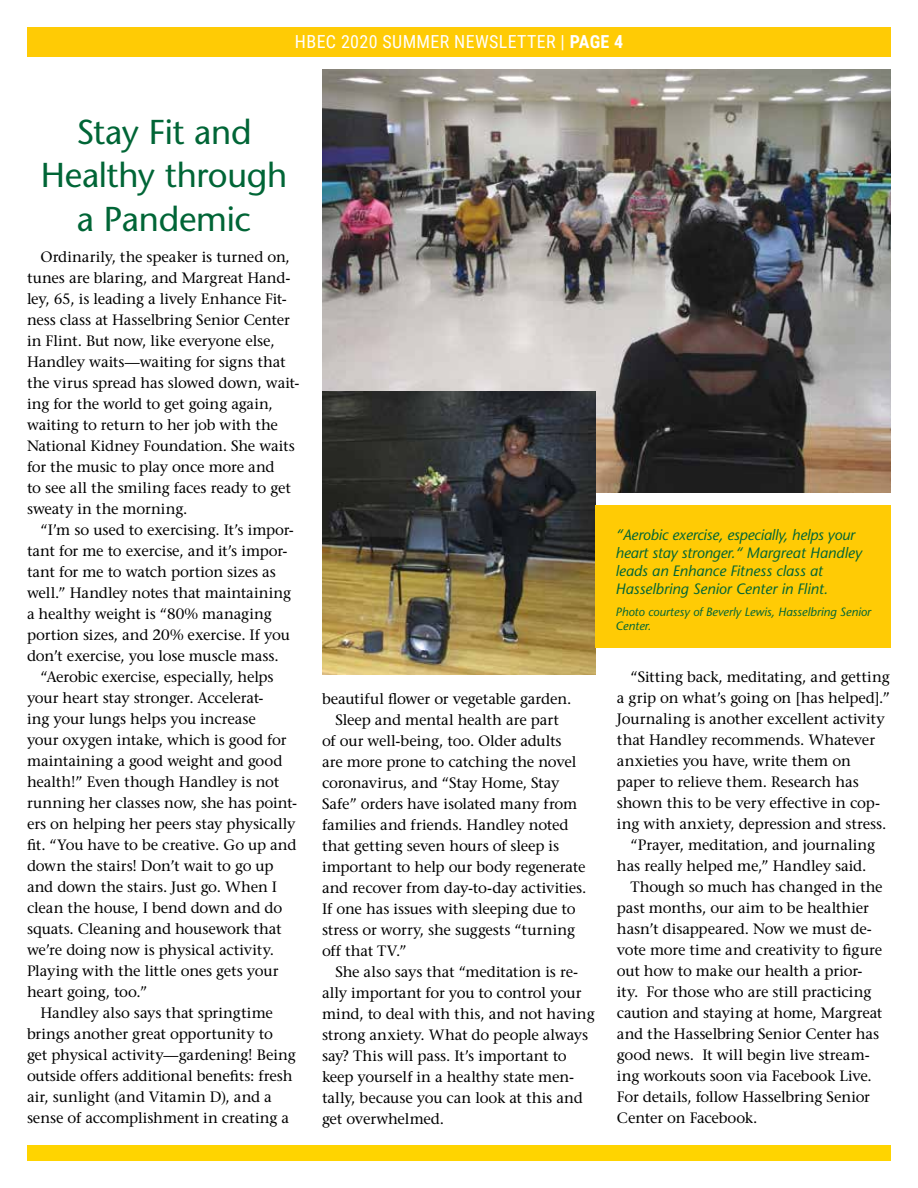
<style>
.page{position:relative;width:918px;height:1188px;background:#fff}
.page>*{position:absolute;margin:0;border:0;box-sizing:border-box;transform-origin:0 0}
.t1{font:34.5px/43.5px "Stone Sans";letter-spacing:-.01em;color:#006536;text-align:center}
.t2{font:18px "Roboto Condensed";letter-spacing:.02em;color:#fff}
.t3{font:15px/21px "Stone Serif";letter-spacing:-.01em;color:#000}
.t4{font:italic 15px/18px "Stone Sans";color:#006536}
.t5{font:italic 12px/13.5px "Stone Sans";color:#006536}
.s1{font-weight:700}
</style>
<div class="page">
<div style="left:27px;top:27px;width:863px;height:29px;background:#ffcb05"></div>
<div style="left:27px;top:1146px;width:864px;height:15px;background:#ffd400"></div>
<img style="left:322px;top:69px;width:569px;height:423px">
<img style="left:322px;top:392px;width:274px;height:283px">
<div style="left:596px;top:505px;width:295px;height:143px;background:#ffcb05"></div>
<p class="t2" style="left:295px;top:29px;width:330px">HBEC 2020 SUMMER NEWSLETTER | <span class="s1">PAGE 4</span></p>
<h1 class="t1" style="left:41px;top:110px;width:248px">Stay Fit and<br>Healthy through a Pandemic</h1>
<p class="t3" style="left:27px;top:247px;width:274px;text-indent:14px">Ordinarily, the speaker is turned on, tunes are blaring, and Margreat Hand&shy;ley, 65, is leading a lively Enhance Fit&shy;ness class at Hasselbring Senior Center in Flint. But now, like everyone else, Handley waits—waiting for signs that the virus spread has slowed down, wait&shy;ing for the world to get going again, waiting to return to her job with the National Kidney Foundation. She waits for the music to play once more and<br>to see all the smiling faces ready to get sweaty in the morning.</p>
<p class="t3" style="left:27px;top:520px;width:268px;text-indent:14px">“I’m so used to exercising. It’s impor&shy;tant for me to exercise, and it’s impor&shy;tant for me to watch portion sizes as well.” Handley notes that maintaining a healthy weight is “80% managing portion sizes, and 20% exercise. If you don’t exercise, you lose muscle mass.</p>
<p class="t3" style="left:41px;top:667px;width:235px">“Aerobic exercise, especially, helps</p>
<p class="t3" style="left:27px;top:688px;width:238px">your heart stay stronger. Accelerat-</p>
<p class="t3" style="left:27px;top:709px;width:230px">ing your lungs helps you increase</p>
<p class="t3" style="left:27px;top:730px;width:261px">your oxygen intake, which is good for</p>
<p class="t3" style="left:27px;top:751px;width:257px">maintaining a good weight and good</p>
<p class="t3" style="left:27px;top:772px;width:254px">health!” Even though Handley is not</p>
<p class="t3" style="left:27px;top:793px;width:272px">running her classes now, she has point-</p>
<p class="t3" style="left:27px;top:814px;width:270px">ers on helping her peers stay physically</p>
<p class="t3" style="left:27px;top:835px;width:271px">fit. “You have to be creative. Go up and</p>
<p class="t3" style="left:27px;top:856px;width:248px">down the stairs! Don’t wait to go up</p>
<p class="t3" style="left:27px;top:877px;width:252px">and down the stairs. Just go. When I</p>
<p class="t3" style="left:27px;top:898px;width:257px">clean the house, I bend down and do</p>
<p class="t3" style="left:27px;top:919px;width:256px">squats. Cleaning and housework that</p>
<p class="t3" style="left:27px;top:940px;width:249px">we’re doing now is physical activity.</p>
<p class="t3" style="left:27px;top:961px;width:253px">Playing with the little ones gets your</p>
<p class="t3" style="left:27px;top:982px;width:122px">heart going, too.”</p>
<p class="t3" style="left:41px;top:1003px;width:234px">Handley also says that springtime</p>
<p class="t3" style="left:27px;top:1024px;width:247px">brings another great opportunity to</p>
<p class="t3" style="left:27px;top:1045px;width:270px">get physical activity—gardening! Being</p>
<p class="t3" style="left:27px;top:1066px;width:267px">outside offers additional benefits: fresh</p>
<p class="t3" style="left:27px;top:1087px;width:246px">air, sunlight (and Vitamin D), and a</p>
<p class="t3" style="left:27px;top:1108px;width:264px">sense of accomplishment in creating a</p>
<p class="t3" style="left:322px;top:688px;width:251px">beautiful flower or vegetable garden.</p>
<p class="t3" style="left:336px;top:709px;width:225px">Sleep and mental health are part</p>
<p class="t3" style="left:322px;top:730px;width:241px">of our well-being, too. Older adults</p>
<p class="t3" style="left:322px;top:751px;width:256px">are more prone to catching the novel</p>
<p class="t3" style="left:322px;top:772px;width:239px">coronavirus, and “Stay Home, Stay</p>
<p class="t3" style="left:322px;top:793px;width:257px">Safe” orders have isolated many from</p>
<p class="t3" style="left:322px;top:814px;width:248px">families and friends. Handley noted</p>
<p class="t3" style="left:322px;top:835px;width:239px">that getting seven hours of sleep is</p>
<p class="t3" style="left:322px;top:856px;width:265px">important to help our body regenerate</p>
<p class="t3" style="left:322px;top:877px;width:266px">and recover from day-to-day activities.</p>
<p class="t3" style="left:322px;top:898px;width:255px">If one has issues with sleeping due to</p>
<p class="t3" style="left:322px;top:919px;width:255px">stress or worry, she suggests “turning</p>
<p class="t3" style="left:322px;top:940px;width:86px">off that TV.”</p>
<p class="t3" style="left:336px;top:961px;width:244px">She also says that “meditation is re-</p>
<p class="t3" style="left:322px;top:982px;width:261px">ally important for you to control your</p>
<p class="t3" style="left:322px;top:1003px;width:274px">mind, to deal with this, and not having</p>
<p class="t3" style="left:322px;top:1024px;width:268px">strong anxiety. What do people always</p>
<p class="t3" style="left:322px;top:1045px;width:246px">say? This will pass. It’s important to</p>
<p class="t3" style="left:322px;top:1066px;width:254px">keep yourself in a healthy state men-</p>
<p class="t3" style="left:322px;top:1087px;width:262px">tally, because you can look at this and</p>
<p class="t3" style="left:322px;top:1108px;width:124px">get overwhelmed.</p>
<p class="t4" style="left:615px;top:526px;width:248px">“Aerobic exercise, especially, helps your heart stay stronger.“ Margreat Handley leads an Enhance Fitness class at Hasselbring Senior Center in Flint.</p>
<p class="t5" style="left:615px;top:605px;width:257px">Photo courtesy of Beverly Lewis, Hasselbring Senior<br>Center.</p>
<p class="t3" style="left:630px;top:667px;width:261px">“Sitting back, meditating, and getting</p>
<p class="t3" style="left:617px;top:688px;width:274px">a grip on what’s going on [has helped].”</p>
<p class="t3" style="left:617px;top:709px;width:269px">Journaling is another excellent activity</p>
<p class="t3" style="left:617px;top:730px;width:260px">that Handley recommends. Whatever</p>
<p class="t3" style="left:617px;top:751px;width:236px">anxieties you have, write them on</p>
<p class="t3" style="left:617px;top:772px;width:243px">paper to relieve them. Research has</p>
<p class="t3" style="left:617px;top:793px;width:265px">shown this to be very effective in cop-</p>
<p class="t3" style="left:617px;top:814px;width:271px">ing with anxiety, depression and stress.</p>
<p class="t3" style="left:630px;top:835px;width:246px">“Prayer, meditation, and journaling</p>
<p class="t3" style="left:617px;top:856px;width:251px">has really helped me,” Handley said.</p>
<p class="t3" style="left:630px;top:877px;width:254px">Though so much has changed in the</p>
<p class="t3" style="left:617px;top:898px;width:254px">past months, our aim to be healthier</p>
<p class="t3" style="left:617px;top:919px;width:256px">hasn’t disappeared. Now we must de-</p>
<p class="t3" style="left:617px;top:940px;width:267px">vote more time and creativity to figure</p>
<p class="t3" style="left:617px;top:961px;width:247px">out how to make our health a prior-</p>
<p class="t3" style="left:617px;top:982px;width:256px">ity. For those who are still practicing</p>
<p class="t3" style="left:617px;top:1003px;width:267px">caution and staying at home, Margreat</p>
<p class="t3" style="left:617px;top:1024px;width:264px">and the Hasselbring Senior Center has</p>
<p class="t3" style="left:617px;top:1045px;width:254px">good news. It will begin live stream-</p>
<p class="t3" style="left:617px;top:1066px;width:256px">ing workouts soon via Facebook Live.</p>
<p class="t3" style="left:617px;top:1087px;width:255px">For details, follow Hasselbring Senior</p>
<p class="t3" style="left:617px;top:1108px;width:142px">Center on Facebook.</p>
</div>
